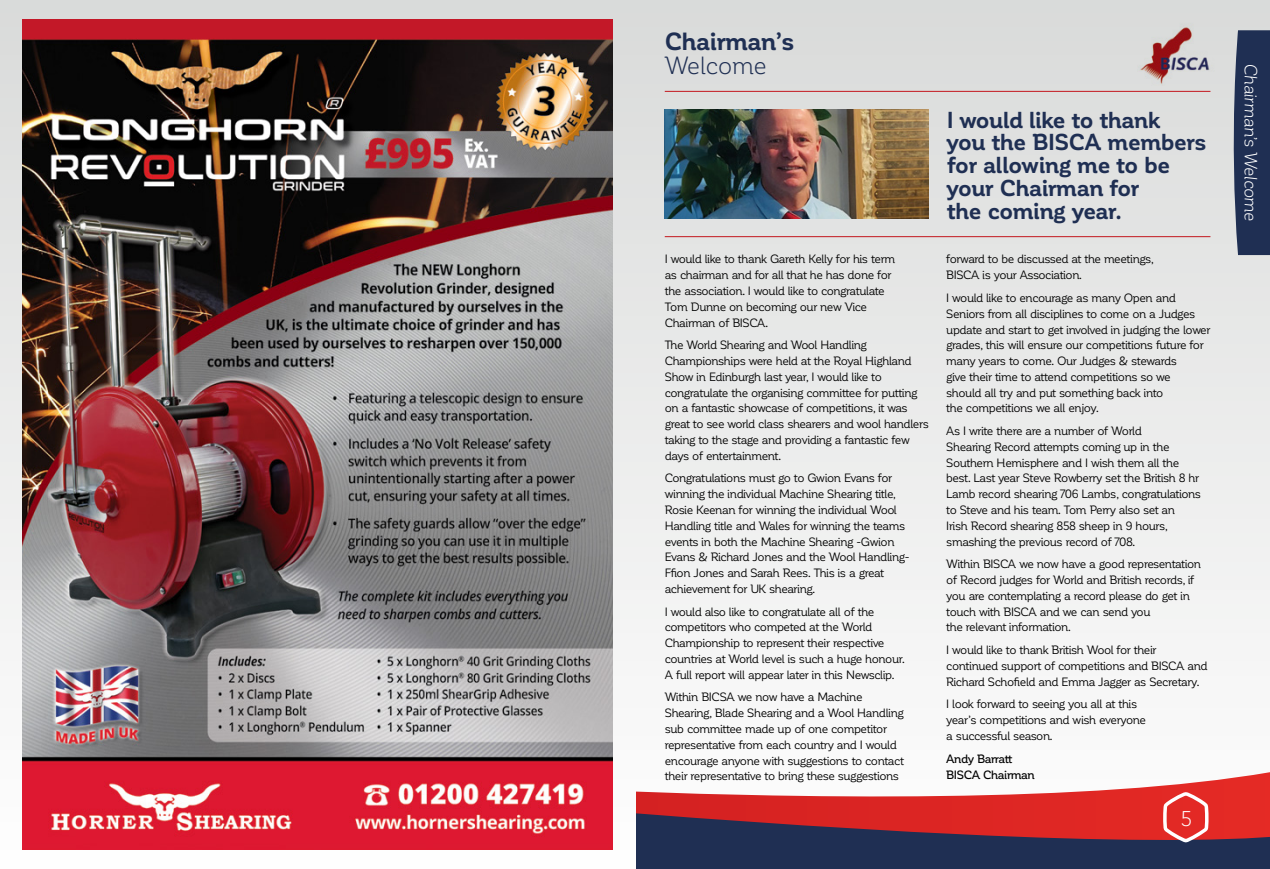
<style>
.page{position:relative;width:1270px;height:869px;background:#fff}
.page>*{position:absolute;margin:0;border:0;box-sizing:border-box;transform-origin:0 0}
.t1{font:700 24.5px "Corporative";letter-spacing:-.01em;color:#1f2f53}
.t2{font:24.5px "Corporative";letter-spacing:-.025em;color:#1f2f53}
.t3{font:700 22.75px/22.8px "Corporative";letter-spacing:-.015em;color:#1f2f53}
.t4{font:21px "Corporative";color:#fff}
.t5{font:italic 17.5px "Corporative";letter-spacing:-.03em;color:#fff}
.t6{font:11.9px/15.8px "Corporative";letter-spacing:-.04em;color:#000}
.t7{font:500 11.9px/15.8px "Corporative";letter-spacing:-.035em;color:#000}
</style>
<div class="page">
<svg style="left:636px;top:0;width:634px;height:633px"></svg>
<img style="left:1131px;top:16px;width:96px;height:82px">
<svg style="left:636px;top:772px;width:634px;height:96px"></svg>
<svg style="left:1160px;top:790px;width:51px;height:53px;background:#dd504f"></svg>
<hr style="left:665px;top:91px;width:545px;height:1px;background:#c3171e">
<svg style="left:1228px;top:30px;width:42px;height:225px;background:#414f6c"></svg>
<img style="left:665px;top:109px;width:264px;height:110px">
<div style="left:0;top:0;width:636px;height:868px;background:linear-gradient(to bottom,#d9dbda,#fefcfd)"></div>
<hr style="left:665px;top:236px;width:545px;height:1px;background:#c3171e">
<img style="left:22px;top:20px;width:591px;height:828px">
<h1 class="t1" style="left:665px;top:28px;width:131px">Chairman’s</h1>
<h1 class="t2" style="left:665px;top:53px;width:104px">Welcome</h1>
<h3 class="t5" style="left:1260px;top:64px;width:158px;rotate:90deg">Chairman’s Welcome</h3>
<p class="t6" style="left:665px;top:251px;width:232px">I would like to thank Gareth Kelly for his term as chairman and for all that he has done for the association. I would like to congratulate Tom Dunne on becoming our new Vice Chairman of BISCA.</p>
<p class="t6" style="left:665px;top:337px;width:266px">The World Shearing and Wool Handling Championships were held at the Royal Highland Show in Edinburgh last year, I would like to congratulate the organising committee for putting on a fantastic showcase of competitions, it was great to see world class shearers and wool handlers taking to the stage and providing a fantastic few days of entertainment.</p>
<p class="t6" style="left:665px;top:470px;width:246px">Congratulations must go to Gwion Evans for winning the individual Machine Shearing title, Rosie Keenan for winning the individual Wool Handling title and Wales for winning the teams events in both the Machine Shearing -Gwion Evans &amp; Richard Jones and the Wool Handling-Ffion Jones and Sarah Rees. This is a great achievement for UK shearing.</p>
<p class="t6" style="left:665px;top:603px;width:241px">I would also like to congratulate all of the competitors who competed at the World Championship to represent their respective countries at World level is such a huge honour.<br>A full report will appear later in this Newsclip.</p>
<p class="t6" style="left:665px;top:689px;width:241px">Within BICSA we now have a Machine Shearing, Blade Shearing and a Wool Handling sub committee made up of one competitor representative from each country and I would encourage anyone with suggestions to contact their representative to bring these suggestions</p>
<h2 class="t3" style="left:947px;top:109px;width:262px">I would like to thank<br>you the BISCA members for allowing me to be your Chairman for<br>the coming year.</h2>
<p class="t6" style="left:946px;top:251px;width:209px">forward to be discussed at the meetings,<br>BISCA is your Association.</p>
<p class="t6" style="left:946px;top:290px;width:266px">I would like to encourage as many Open and Seniors from all disciplines to come on a Judges update and start to get involved in judging the lower grades, this will ensure our competitions future for many years to come. Our Judges &amp; stewards<br>give their time to attend competitions so we<br>should all try and put something back into<br>the competitions we all enjoy.</p>
<p class="t6" style="left:946px;top:423px;width:256px">As I write there are a number of World<br>Shearing Record attempts coming up in the Southern Hemisphere and I wish them all the best. Last year Steve Rowberry set the British 8 hr Lamb record shearing 706 Lambs, congratulations to Steve and his team. Tom Perry also set an<br>Irish Record shearing 858 sheep in 9 hours, smashing the previous record of 708.</p>
<p class="t6" style="left:946px;top:556px;width:256px">Within BISCA we now have a good representation of Record judges for World and British records, if you are contemplating a record please do get in touch with BISCA and we can send you<br>the relevant information.</p>
<p class="t6" style="left:946px;top:642px;width:263px">I would like to thank British Wool for their continued support of competitions and BISCA and<br>Richard Schofield and Emma Jagger as Secretary.</p>
<p class="t6" style="left:946px;top:696px;width:201px">I look forward to seeing you all at this year’s competitions and wish everyone a successful season.</p>
<p class="t7" style="left:946px;top:750px;width:90px">Andy Barratt<br>BISCA Chairman</p>
<h3 class="t4" style="left:1181px;top:807px;width:13px">5</h3>
</div>
